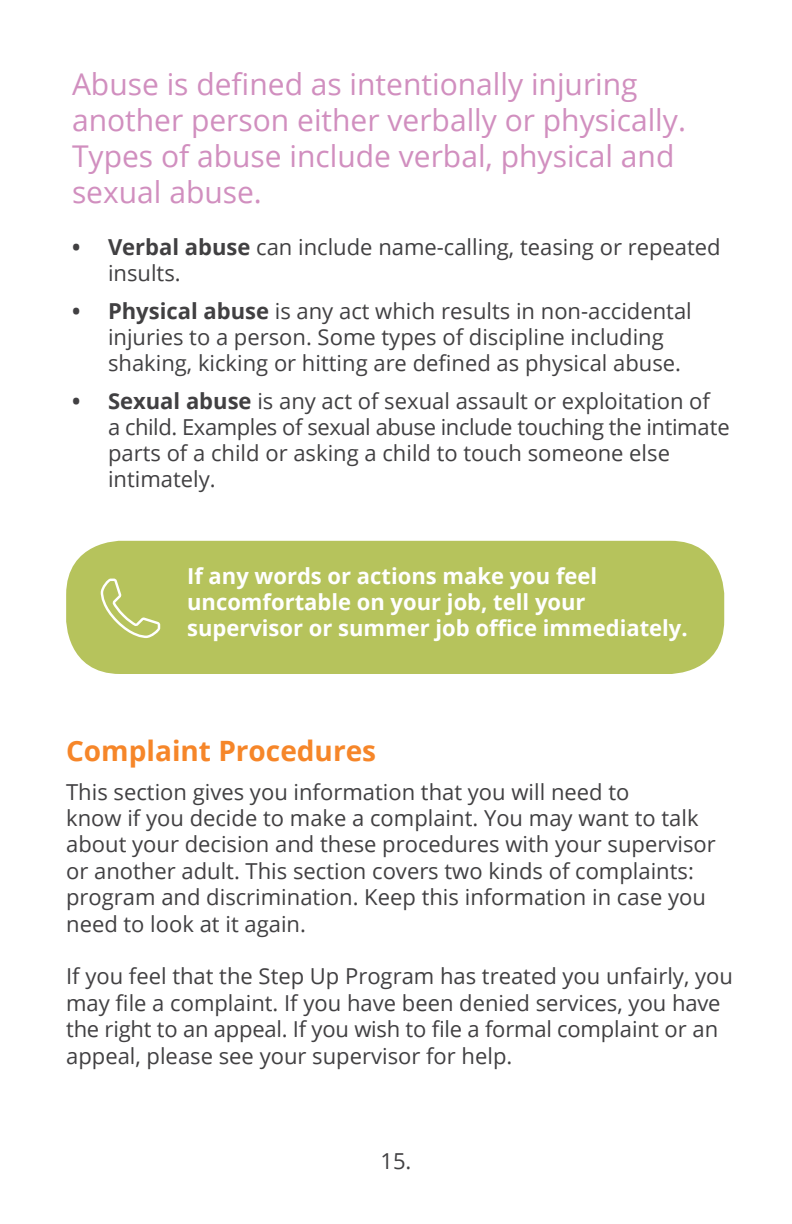
<style>
.page{position:relative;width:792px;height:1224px;background:#fff}
.page>*{position:absolute;margin:0;border:0;box-sizing:border-box;transform-origin:0 0}
.t1{font:30px/36px "Open Sans";color:#d18fbf}
.t2{font:700 28px "Open Sans";color:#f68629}
.t3{font:22px/26.4px "Open Sans";color:#414042}
.t4{font:700 22px "Open Sans";color:#fff}
.s1{font-weight:700}
</style>
<div class="page">
<div style="left:66px;top:541px;width:658px;height:133px;background:#b6c35c;border-radius:54px"></div>
<svg style="left:101px;top:579px;width:59px;height:59px"></svg>
<p class="t1" style="left:72px;top:65px;width:616px">Abuse is defined as intentionally injuring another person either verbally or physically.<br>Types of abuse include verbal, physical and sexual abuse.</p>
<p class="t3" style="left:108px;top:233px;width:614px;text-indent:-36px"><span class="s1">• Verbal abuse</span> can include name-calling, teasing or repeated insults.</p>
<p class="t3" style="left:108px;top:297px;width:585px;text-indent:-36px"><span class="s1">• Physical abuse</span> is any act which results in non-accidental injuries to a person. Some types of discipline including shaking, kicking or hitting are defined as physical abuse.</p>
<p class="t3" style="left:108px;top:387px;width:623px;text-indent:-36px"><span class="s1">• Sexual abuse</span> is any act of sexual assault or exploitation of<br>a child. Examples of sexual abuse include touching the intimate parts of a child or asking a child to touch someone else intimately.</p>
<p class="t4" style="left:187px;top:560px;width:412px">If any words or actions make you feel</p>
<p class="t4" style="left:187px;top:586px;width:400px">uncomfortable on your job, tell your</p>
<p class="t4" style="left:187px;top:612px;width:502px">supervisor or summer job office immediately.</p>
<p class="t2" style="left:66px;top:731px;width:312px">Complaint Procedures</p>
<p class="t3" style="left:66px;top:778px;width:651px">This section gives you information that you will need to<br>know if you decide to make a complaint. You may want to talk about your decision and these procedures with your supervisor or another adult. This section covers two kinds of complaints: program and discrimination. Keep this information in case you need to look at it again.</p>
<p class="t3" style="left:66px;top:963px;width:668px">If you feel that the Step Up Program has treated you unfairly, you may file a complaint. If you have been denied services, you have the right to an appeal. If you wish to file a formal complaint or an appeal, please see your supervisor for help.</p>
<p class="t3" style="left:380px;top:1147px;width:33px">15.</p>
</div>
